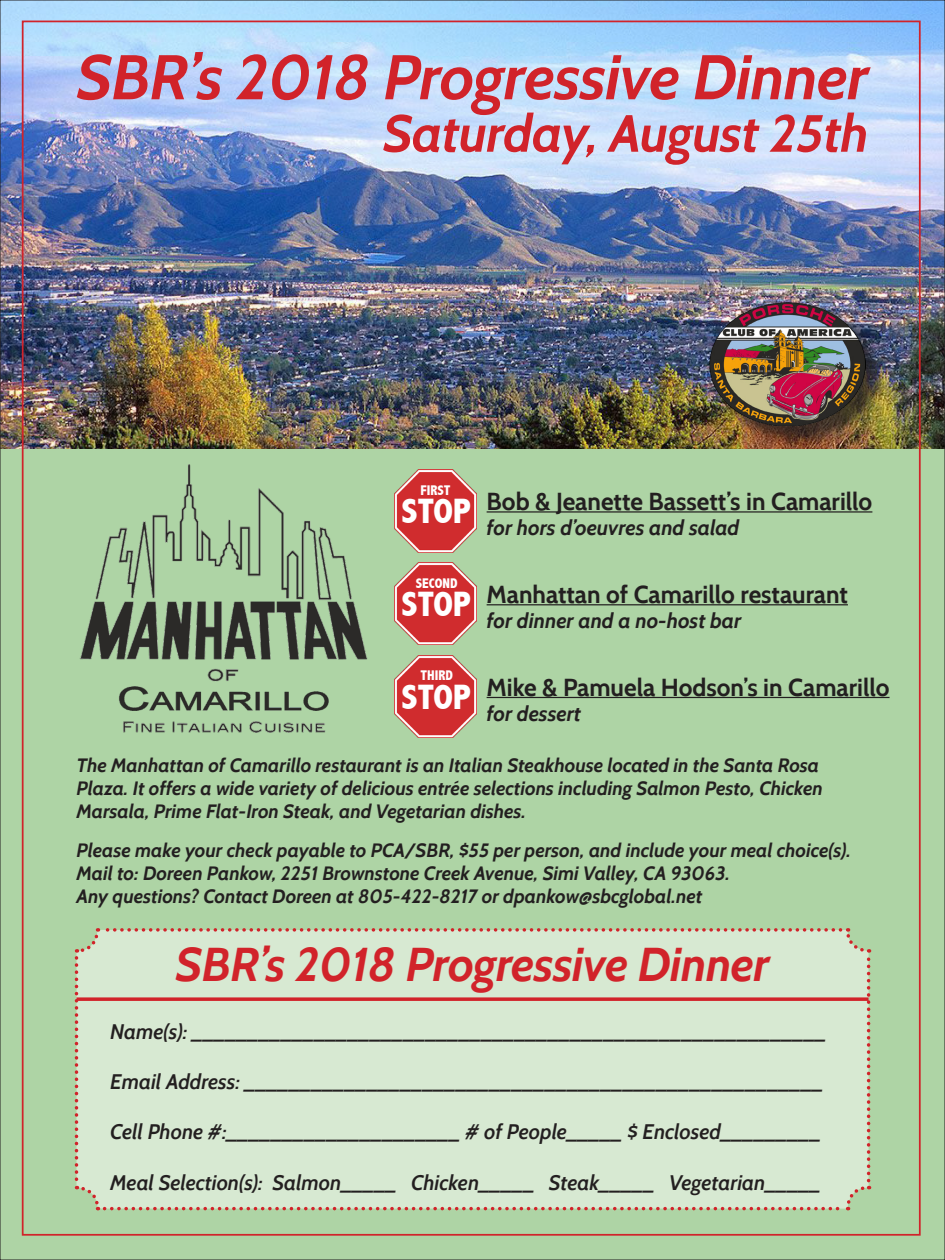
<style>
.page{position:relative;width:945px;height:1260px;background:#fff}
.page>*{position:absolute;margin:0;border:0;box-sizing:border-box;transform-origin:0 0}
.t1{font:italic 700 63px "Cabin";letter-spacing:-.01em;color:#d1232a}
.t2{font:italic 700 52.15px "Cabin";letter-spacing:-.01em;color:#d1232a}
.t3{font:italic 700 47.25px "Cabin";letter-spacing:-.01em;color:#d1232a}
.t4{font:800 condensed 35.35px "Abadi";color:#fff}
.t5{font:700 24.5px "Cabin";color:#231f20}
.t6{font:italic 600 21px "Cabin";color:#231f20}
.t7{font:italic 700 21px "Cabin";color:#231f20}
.t8{font:italic 700 19.25px "Cabin";color:#231f20}
.t9{font:800 condensed 14px "Abadi";color:#fff}
</style>
<div class="page">
<div style="left:0;top:416px;width:945px;height:844px;background:#aed4a5"></div>
<img style="left:2px;top:2px;width:941px;height:447px">
<img style="left:394px;top:470px;width:83px;height:82px">
<img style="left:394px;top:562px;width:83px;height:83px">
<img style="left:394px;top:655px;width:83px;height:83px">
<hr style="left:487px;top:511px;width:385px;height:2px;background:#231f20">
<hr style="left:487px;top:604px;width:361px;height:1px;background:#231f20">
<hr style="left:487px;top:697px;width:403px;height:1px;background:#231f20">
<img style="left:79px;top:464px;width:289px;height:269px">
<div style="left:75px;top:928px;width:795px;height:282px;background:#d7e9d2"></div>
<svg style="left:77px;top:997px;width:792px;height:4px;background:#d13b3e"></svg>
<div style="left:712px;top:304px;width:174px;height:142px;background:#231f20;opacity:.75"></div>
<img style="left:709px;top:302px;width:157px;height:124px">
<p class="t1" style="left:77px;top:39px;width:794px">SBR’s 2018 Progressive Dinner</p>
<p class="t2" style="left:383px;top:102px;width:487px">Saturday, August 25th</p>
<p class="t9" style="left:420px;top:482px;width:32px">FIRST</p>
<p class="t4" style="left:401px;top:491px;width:71px">STOP</p>
<p class="t9" style="left:416px;top:575px;width:43px">SECOND</p>
<p class="t4" style="left:401px;top:584px;width:71px">STOP</p>
<p class="t9" style="left:420px;top:668px;width:34px">THIRD</p>
<p class="t4" style="left:401px;top:677px;width:71px">STOP</p>
<p class="t5" style="left:487px;top:487px;width:387px">Bob &amp; Jeanette Bassett’s in Camarillo</p>
<p class="t7" style="left:487px;top:515px;width:254px">for hors d’oeuvres and salad</p>
<p class="t5" style="left:487px;top:580px;width:363px">Manhattan of Camarillo restaurant</p>
<p class="t7" style="left:487px;top:608px;width:256px">for dinner and a no-host bar</p>
<p class="t5" style="left:487px;top:672px;width:404px">Mike &amp; Pamuela Hodson’s in Camarillo</p>
<p class="t7" style="left:487px;top:701px;width:96px">for dessert</p>
<p class="t8" style="left:77px;top:753px;width:744px">The Manhattan of Camarillo restaurant is an Italian Steakhouse located in the Santa Rosa</p>
<p class="t8" style="left:77px;top:776px;width:748px">Plaza. It offers a wide variety of delicious entrée selections including Salmon Pesto, Chicken</p>
<p class="t8" style="left:77px;top:799px;width:451px">Marsala, Prime Flat-Iron Steak, and Vegetarian dishes.</p>
<p class="t8" style="left:77px;top:839px;width:776px">Please make your check payable to PCA/SBR, $55 per person, and include your meal choice(s).</p>
<p class="t8" style="left:77px;top:862px;width:655px">Mail to: Doreen Pankow, 2251 Brownstone Creek Avenue, Simi Valley, CA 93063.</p>
<p class="t8" style="left:77px;top:885px;width:627px">Any questions? Contact Doreen at 805-422-8217 or dpankow@sbcglobal.net</p>
<p class="t3" style="left:176px;top:936px;width:596px">SBR’s 2018 Progressive Dinner</p>
<p class="t6" style="left:110px;top:1019px;width:718px">Name(s): _________________________________________________________</p>
<p class="t6" style="left:110px;top:1069px;width:715px">Email Address: ____________________________________________________</p>
<p class="t6" style="left:110px;top:1119px;width:712px">Cell Phone #:_____________________ # of People_____ $ Enclosed_________</p>
<p class="t6" style="left:110px;top:1170px;width:712px">Meal Selection(s): Salmon_____ Chicken_____ Steak_____ Vegetarian_____</p>
</div>
